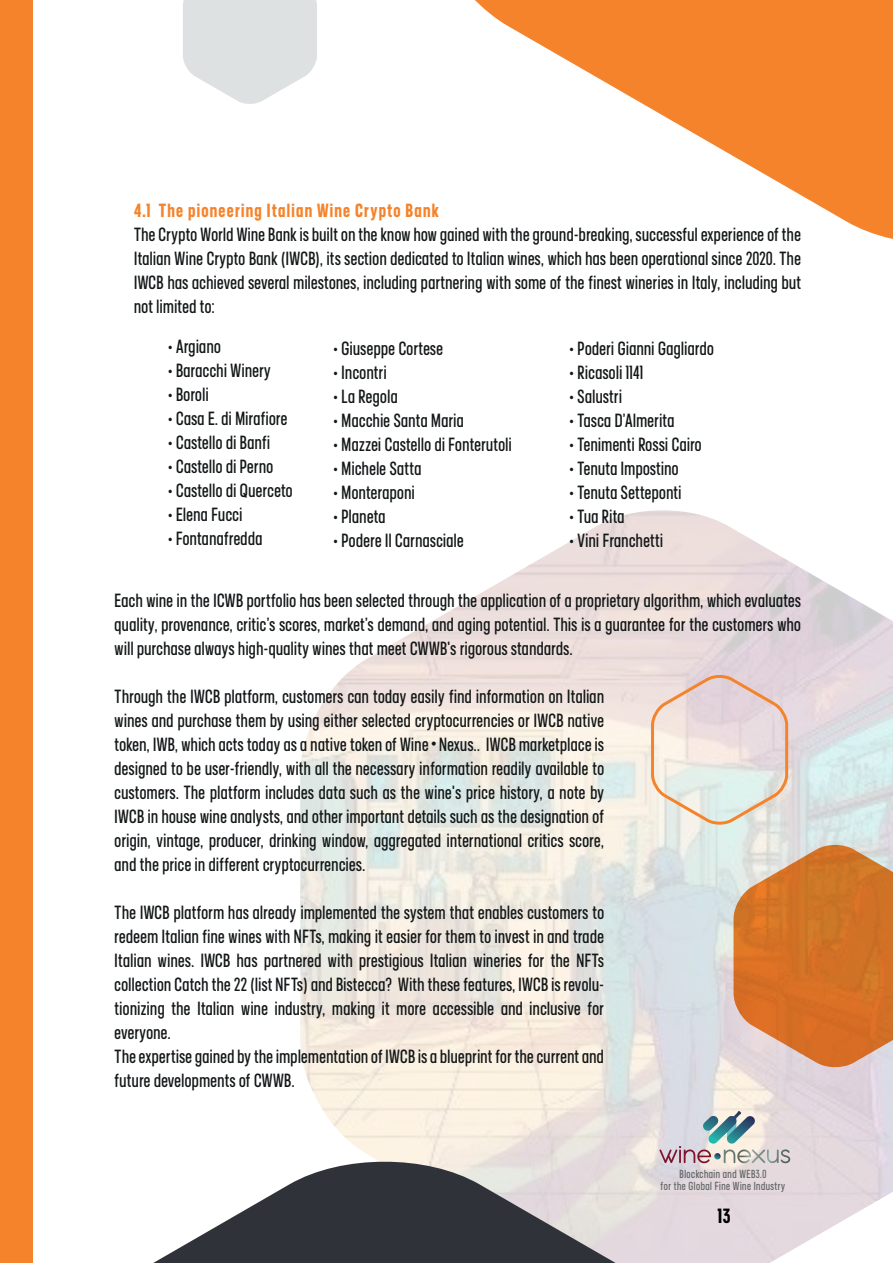
<style>
.page{position:relative;width:893px;height:1263px;background:#fff}
.page>*{position:absolute;margin:0;border:0;box-sizing:border-box;transform-origin:0 0}
.t1{font:700 21px "adineue PRO Cond";color:#000}
.t2{font:19.5px/24px "adineue PRO Cond";letter-spacing:.025em;color:#131718;text-align:justify}
.t3{font:700 19.5px "adineue PRO Cond";letter-spacing:.065em;color:#f5832b}
.t4{font:12px/12px "adineue PRO Cond";letter-spacing:.045em;color:#636667;text-align:center}
.s1{font-family:"Koz Go Pr 6 N"}
</style>
<div class="page">
<img style="left:300px;top:510px;width:593px;height:644px">
<svg style="left:475px;top:0;width:418px;height:239px;fill:#f5832b"></svg>
<svg style="left:153px;top:1154px;width:740px;height:109px"></svg>
<div style="left:0;top:0;width:33px;height:1263px;background:#f5832b"></div>
<svg style="left:183px;top:0;width:134px;height:104px"></svg>
<svg style="left:659px;top:1111px;width:131px;height:52px"></svg>
<svg style="left:649px;top:673px;width:141px;height:153px"></svg>
<svg style="left:733px;top:845px;width:160px;height:222px"></svg>
<p class="t3" style="left:134px;top:199px;width:306px">4.1 The pioneering Italian Wine Crypto Bank</p>
<p class="t2" style="left:134px;top:222px;width:668px">The Crypto World Wine Bank is built on the know how gained with the ground-breaking, successful experience of the Italian Wine Crypto Bank (IWCB), its section dedicated to Italian wines, which has been operational since 2020. The IWCB has achieved several milestones, including partnering with some of the finest wineries in Italy, including but not limited to:</p>
<p class="t2" style="left:168px;top:334px;width:54px">• Argiano</p>
<p class="t2" style="left:168px;top:358px;width:104px">• Baracchi Winery</p>
<p class="t2" style="left:168px;top:382px;width:42px">• Boroli</p>
<p class="t2" style="left:168px;top:406px;width:121px">• Casa E. di Mirafiore</p>
<p class="t2" style="left:168px;top:430px;width:103px">• Castello di Banfi</p>
<p class="t2" style="left:168px;top:454px;width:107px">• Castello di Perno</p>
<p class="t2" style="left:168px;top:478px;width:126px">• Castello di Querceto</p>
<p class="t2" style="left:168px;top:502px;width:76px">• Elena Fucci</p>
<p class="t2" style="left:168px;top:526px;width:96px">• Fontanafredda</p>
<p class="t2" style="left:333px;top:336px;width:111px">• Giuseppe Cortese</p>
<p class="t2" style="left:333px;top:360px;width:55px">• Incontri</p>
<p class="t2" style="left:333px;top:384px;width:66px">• La Regola</p>
<p class="t2" style="left:333px;top:408px;width:132px">• Macchie Santa Maria</p>
<p class="t2" style="left:333px;top:432px;width:180px">• Mazzei Castello di Fonterutoli</p>
<p class="t2" style="left:333px;top:456px;width:89px">• Michele Satta</p>
<p class="t2" style="left:333px;top:480px;width:83px">• Monteraponi</p>
<p class="t2" style="left:333px;top:504px;width:53px">• Planeta</p>
<p class="t2" style="left:333px;top:528px;width:132px">• Podere Il Carnasciale</p>
<p class="t2" style="left:569px;top:336px;width:146px">• Poderi Gianni Gagliardo</p>
<p class="t2" style="left:569px;top:360px;width:75px">• Ricasoli 1141</p>
<p class="t2" style="left:569px;top:384px;width:54px">• Salustri</p>
<p class="t2" style="left:569px;top:408px;width:106px">• Tasca D’Almerita</p>
<p class="t2" style="left:569px;top:432px;width:134px">• Tenimenti Rossi Cairo</p>
<p class="t2" style="left:569px;top:456px;width:111px">• Tenuta Impostino</p>
<p class="t2" style="left:569px;top:480px;width:113px">• Tenuta Setteponti</p>
<p class="t2" style="left:569px;top:504px;width:56px">• Tua Rita</p>
<p class="t2" style="left:569px;top:528px;width:95px">• Vini Franchetti</p>
<p class="t2" style="left:115px;top:588px;width:688px">Each wine in the ICWB portfolio has been selected through the application of a proprietary algorithm, which evaluates quality, provenance, critic’s scores, market’s demand, and aging potential. This is a guarantee for the customers who will purchase always high-quality wines that meet CWWB's rigorous standards.</p>
<p class="t2" style="left:115px;top:684px;width:491px">Through the IWCB platform, customers can today easily find information on Italian wines and purchase them by using either selected cryptocurrencies or IWCB native token, IWB, which acts today as a native token of Wine<span class="s1">・</span>Nexus.. IWCB marketplace is designed to be user-friendly, with all the necessary information readily available to customers. The platform includes data such as the wine's price history, a note by IWCB in house wine analysts, and other important details such as the designation of origin, vintage, producer, drinking window, aggregated international critics score, and the price in different cryptocurrencies.</p>
<p class="t2" style="left:115px;top:900px;width:491px;text-align:left">The IWCB platform has already implemented the system that enables customers to redeem Italian fine wines with NFTs, making it easier for them to invest in and trade Italian wines. IWCB has partnered with prestigious Italian wineries for the NFTs collection Catch the 22 (list NFTs) and Bistecca? With these features, IWCB is revolu&shy;tionizing the Italian wine industry, making it more accessible and inclusive for everyone.<br>The expertise gained by the implementation of IWCB is a blueprint for the current and future developments of CWWB.</p>
<p class="t4" style="left:661px;top:1167px;width:126px">Blockchain and WEB3.0<br>for the Global Fine Wine Industry</p>
<p class="t1" style="left:718px;top:1204px;width:14px">13</p>
</div>
